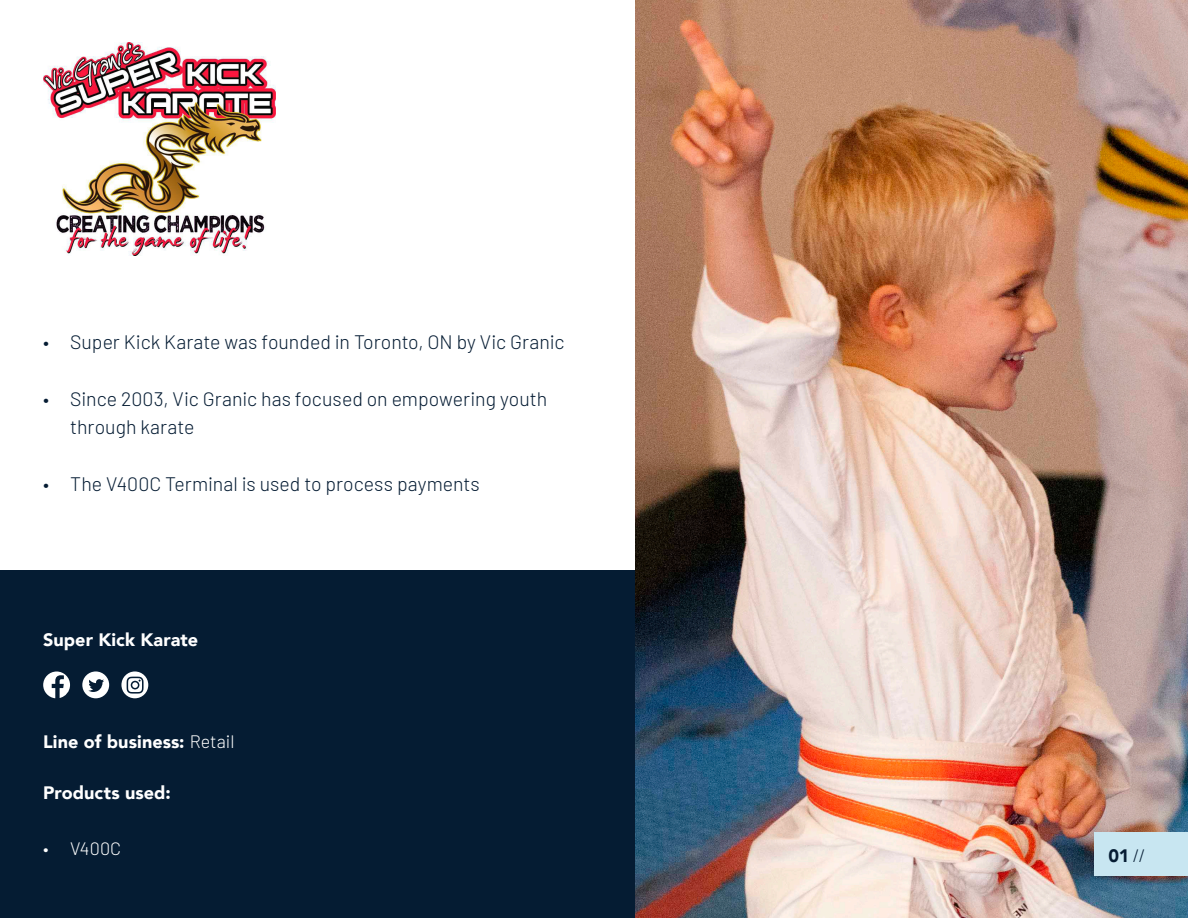
<style>
.page{position:relative;width:1188px;height:918px;background:#fff}
.page>*{position:absolute;margin:0;border:0;box-sizing:border-box;transform-origin:0 0}
.t1{font:300 19.5px/28.5px "Barlow";color:#051c33}
.t2{font:900 18px "Avenir";letter-spacing:.005em;color:#fff}
.t3{font:300 18px "Barlow";letter-spacing:.005em;color:#fff}
.t4{font:900 18px "Avenir";color:#051c33}
.s1{font-family:"Barlow";font-weight:300}
</style>
<div class="page">
<div style="left:0;top:571px;width:638px;height:347px;background:#051c33"></div>
<img style="left:635px;top:0;width:553px;height:918px">
<svg style="left:121px;top:671px;width:27px;height:27px"></svg>
<svg style="left:82px;top:671px;width:27px;height:27px"></svg>
<svg style="left:43px;top:672px;width:27px;height:26px"></svg>
<div style="left:1094px;top:833px;width:94px;height:43px;background:#c8e6f1"></div>
<img style="left:43px;top:42px;width:233px;height:214px">
<p class="t1" style="left:43px;top:326px;width:523px">• Super Kick Karate was founded in Toronto, ON by Vic Granic</p>
<p class="t1" style="left:70px;top:383px;width:479px;text-indent:-27px">• Since 2003, Vic Granic has focused on empowering youth through karate</p>
<p class="t1" style="left:43px;top:469px;width:438px">• The V400C Terminal is used to process payments</p>
<p class="t2" style="left:43px;top:624px;width:157px">Super Kick Karate</p>
<p class="t2" style="left:43px;top:726px;width:193px">Line of business: <span class="s1">Retail</span></p>
<p class="t2" style="left:43px;top:777px;width:129px">Products used:</p>
<p class="t3" style="left:43px;top:835px;width:79px">• V400C</p>
<p class="t4" style="left:1108px;top:840px;width:39px">01 <span class="s1">//</span></p>
</div>
